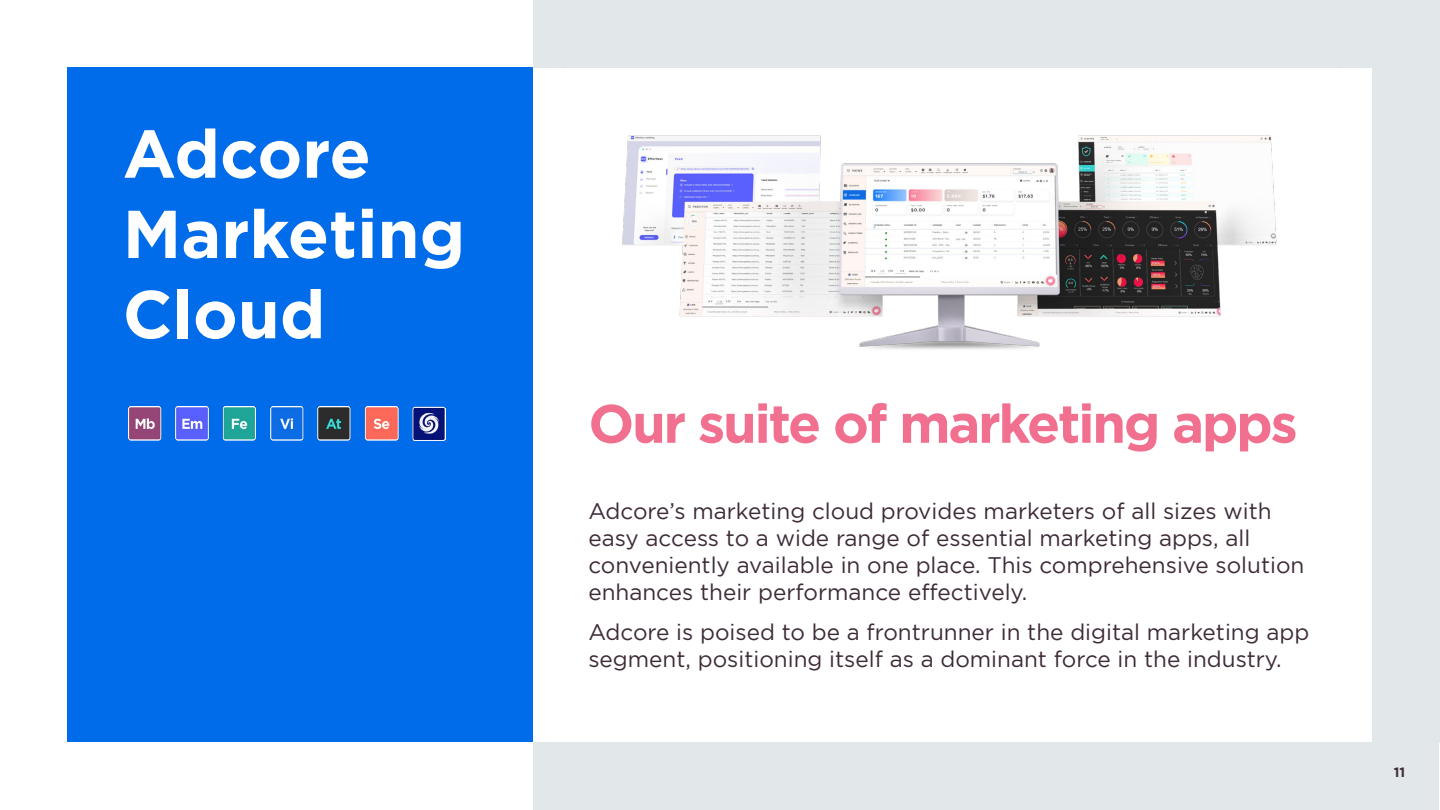
<style>
.page{position:relative;width:1440px;height:810px;background:#fff}
.page>*{position:absolute;margin:0;border:0;box-sizing:border-box;transform-origin:0 0}
.t1{font:700 67.5px/80.2px "Homepage Baukasten";color:#fff}
.t2{font:700 54px "Homepage Baukasten";letter-spacing:-.04em;color:#f1708f}
.t3{font:22.5px/27px "Homepage Baukasten";color:#3e2b38}
.t4{font:700 13.5px "Homepage Baukasten";color:#3e2b38}
</style>
<div class="page">
<div style="left:1372px;top:0;width:68px;height:742px;background:#e2e7e9"></div>
<div style="left:533px;top:0;width:847px;height:68px;background:#e2e7e9"></div>
<div style="left:533px;top:742px;width:906px;height:68px;background:#e2e7e9"></div>
<div style="left:68px;top:68px;width:465px;height:674px;background:#006ce9"></div>
<img style="left:622px;top:135px;width:655px;height:214px">
<img style="left:128px;top:406px;width:318px;height:34px">
<h1 class="t1" style="left:123px;top:112px;width:344px">Adcore<br>Marketing<br>Cloud</h1>
<h2 class="t2" style="left:588px;top:392px;width:711px">Our suite of marketing apps</h2>
<p class="t3" style="left:588px;top:497px;width:718px">Adcore’s marketing cloud provides marketers of all sizes with easy access to a wide range of essential marketing apps, all conveniently available in one place. This comprehensive solution enhances their performance effectively.</p>
<p class="t3" style="left:588px;top:618px;width:723px">Adcore is poised to be a frontrunner in the digital marketing app segment, positioning itself as a dominant force in the industry.</p>
<p class="t4" style="left:1394px;top:765px;width:13px">11</p>
</div>
